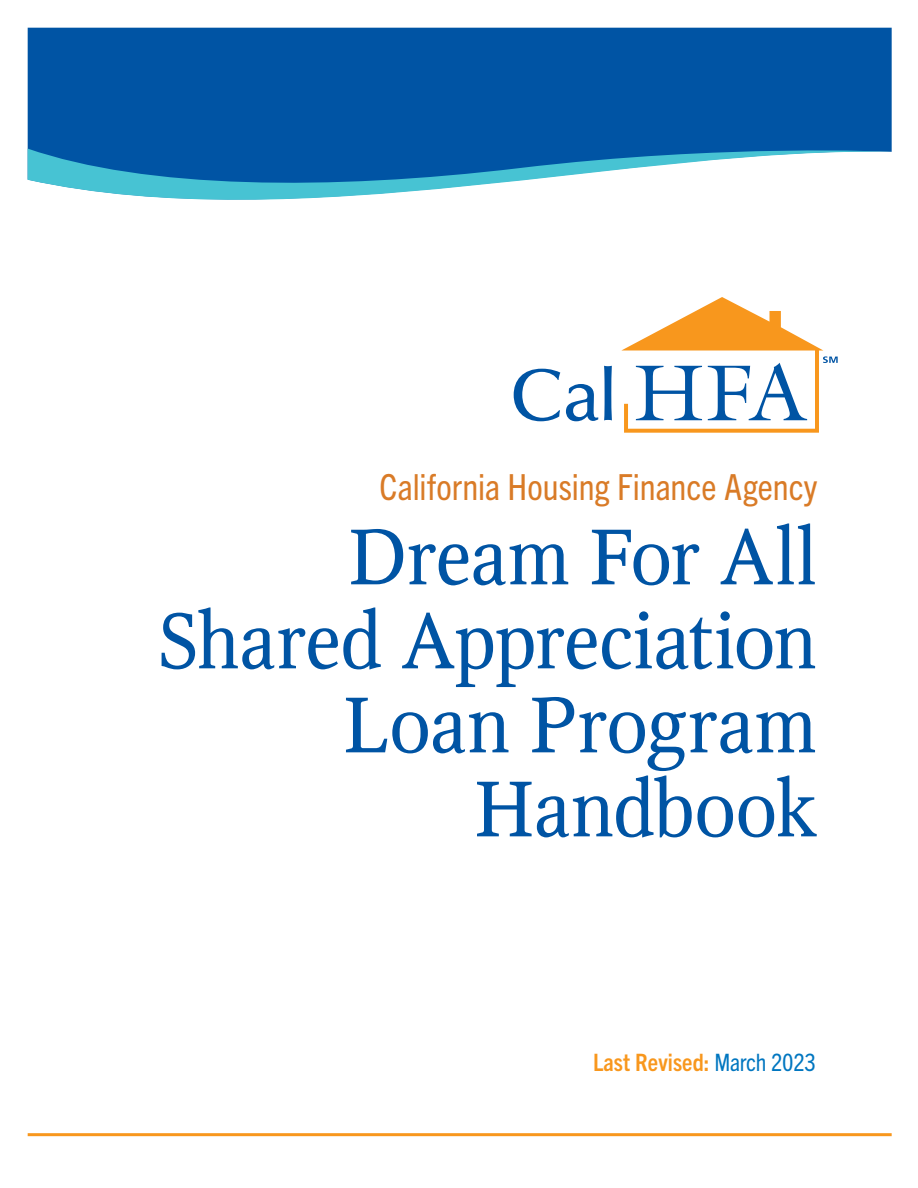
<style>
.page{position:relative;width:918px;height:1188px;background:#fff}
.page>*{position:absolute;margin:0;border:0;box-sizing:border-box;transform-origin:0 0}
.t1{font:78px/84px "Octava";letter-spacing:-.015em;color:#0054a4;text-align:right}
.Cover-AgencyName{font:condensed 36px "Trade Gothic Next LT Pro";color:#d97b27}
.Cover-UpdatedLast{font:700 condensed 24px "Trade Gothic Next LT Pro";letter-spacing:.005em;color:#f8971d}
.s1{font-weight:400;color:#0076c0}
</style>
<div class="page">
<div style="left:28px;top:28px;width:864px;height:116px;background:#0054a4"></div>
<svg style="left:28px;top:144px;width:864px;height:56px"></svg>
<hr style="left:28px;top:1133px;width:864px;height:3px;background:#f8971d">
<svg style="left:621px;top:297px;width:217px;height:136px"></svg>
<svg style="left:514px;top:369px;width:46px;height:52px"></svg>
<svg style="left:566px;top:384px;width:32px;height:37px"></svg>
<svg style="left:604px;top:366px;width:8px;height:54px"></svg>
<h2 class="Cover-AgencyName" style="left:380px;top:463px;width:439px">California Housing Finance Agency</h2>
<h1 class="t1" style="left:348px;top:515px;width:471px">Dream For All</h1>
<h1 class="t1" style="left:158px;top:599px;width:661px">Shared Appreciation<br>Loan Program</h1>
<h1 class="t1" style="left:474px;top:767px;width:345px">Handbook</h1>
<p class="Cover-UpdatedLast" style="left:593px;top:1046px;width:224px">Last Revised: <span class="s1">March 2023</span></p>
</div>
